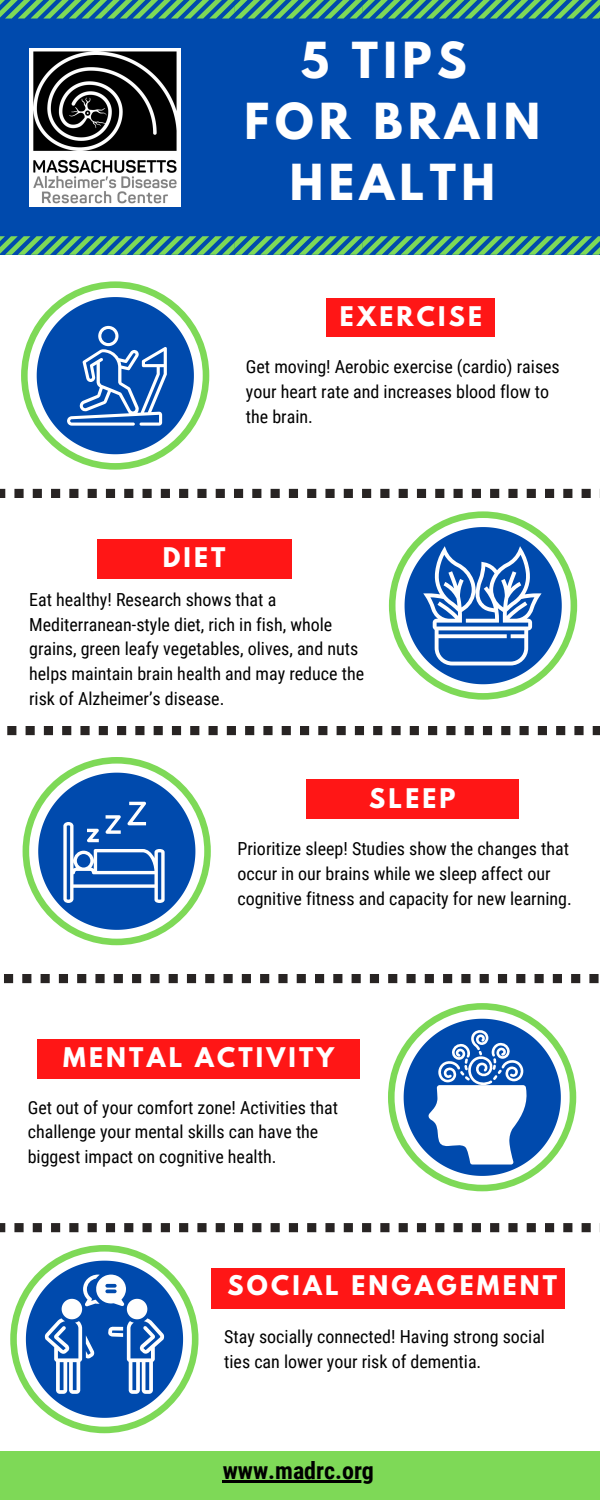
<style>
.page{position:relative;width:600px;height:1500px;background:#fff}
.page>*{position:absolute;margin:0;border:0;box-sizing:border-box;transform-origin:0 0}
.t1{font:700 44px/61.4px "League Spartan";letter-spacing:.125em;color:#fff;text-align:center}
.t2{font:700 24px "League Spartan";letter-spacing:.135em;color:#fff}
.t3{font:700 24px "Roboto Condensed";color:#000}
.t4{font:18px/24.8px "Roboto Condensed";color:#000}
</style>
<div class="page">
<div style="left:0;top:0;width:600px;height:255px;background:#004aad"></div>
<svg style="left:0;top:0;width:600px;height:19px"></svg>
<svg style="left:0;top:236px;width:600px;height:19px"></svg>
<div style="left:327px;top:298px;width:168px;height:39px;background:#ff1616"></div>
<svg style="left:0;top:489px;width:280px;height:9px"></svg>
<svg style="left:289px;top:489px;width:311px;height:9px"></svg>
<div style="left:97px;top:539px;width:195px;height:40px;background:#ff1616"></div>
<svg style="left:7px;top:726px;width:284px;height:9px"></svg>
<svg style="left:300px;top:726px;width:300px;height:9px"></svg>
<div style="left:306px;top:779px;width:212px;height:39px;background:#ff1616"></div>
<svg style="left:4px;top:974px;width:302px;height:9px"></svg>
<svg style="left:315px;top:974px;width:284px;height:9px"></svg>
<div style="left:37px;top:1039px;width:323px;height:40px;background:#ff1616"></div>
<svg style="left:0;top:1223px;width:280px;height:9px"></svg>
<svg style="left:289px;top:1223px;width:311px;height:9px"></svg>
<div style="left:211px;top:1268px;width:354px;height:41px;background:#ff1616"></div>
<div style="left:0;top:1451px;width:600px;height:49px;background:#7ed957"></div>
<svg style="left:21px;top:281px;width:188px;height:189px"></svg>
<img style="left:29px;top:49px;width:151px;height:157px">
<svg style="left:23px;top:757px;width:188px;height:188px"></svg>
<svg style="left:388px;top:1003px;width:188px;height:188px"></svg>
<svg style="left:10px;top:1245px;width:188px;height:188px"></svg>
<svg style="left:389px;top:511px;width:188px;height:189px"></svg>
<hr style="left:223px;top:1481px;width:151px;height:2px;background:#000">
<h1 class="t1" style="left:245px;top:35px;width:297px">5 TIPS<br>FOR BRAIN<br>HEALTH</h1>
<h2 class="t2" style="left:340px;top:305px;width:144px">EXERCISE</h2>
<p class="t4" style="left:246px;top:355px;width:315px">Get moving! Aerobic exercise (cardio) raises your heart rate and increases blood flow to the brain.</p>
<h2 class="t2" style="left:163px;top:546px;width:64px">DIET</h2>
<p class="t4" style="left:29px;top:587px;width:337px">Eat healthy! Research shows that a Mediterranean-style diet, rich in fish, whole grains, green leafy vegetables, olives, and nuts helps maintain brain health and may reduce the risk of Alzheimer’s disease.</p>
<h2 class="t2" style="left:369px;top:787px;width:88px">SLEEP</h2>
<p class="t4" style="left:237px;top:837px;width:336px">Prioritize sleep! Studies show the changes that occur in our brains while we sleep affect our cognitive fitness and capacity for new learning.</p>
<h2 class="t2" style="left:63px;top:1045px;width:273px">MENTAL ACTIVITY</h2>
<p class="t4" style="left:28px;top:1095px;width:312px">Get out of your comfort zone! Activities that challenge your mental skills can have the biggest impact on cognitive health.</p>
<h2 class="t2" style="left:228px;top:1274px;width:331px">SOCIAL ENGAGEMENT</h2>
<p class="t4" style="left:224px;top:1325px;width:322px">Stay socially connected! Having strong social ties can lower your risk of dementia.</p>
<h2 class="t3" style="left:223px;top:1457px;width:153px">www.madrc.org</h2>
</div>
